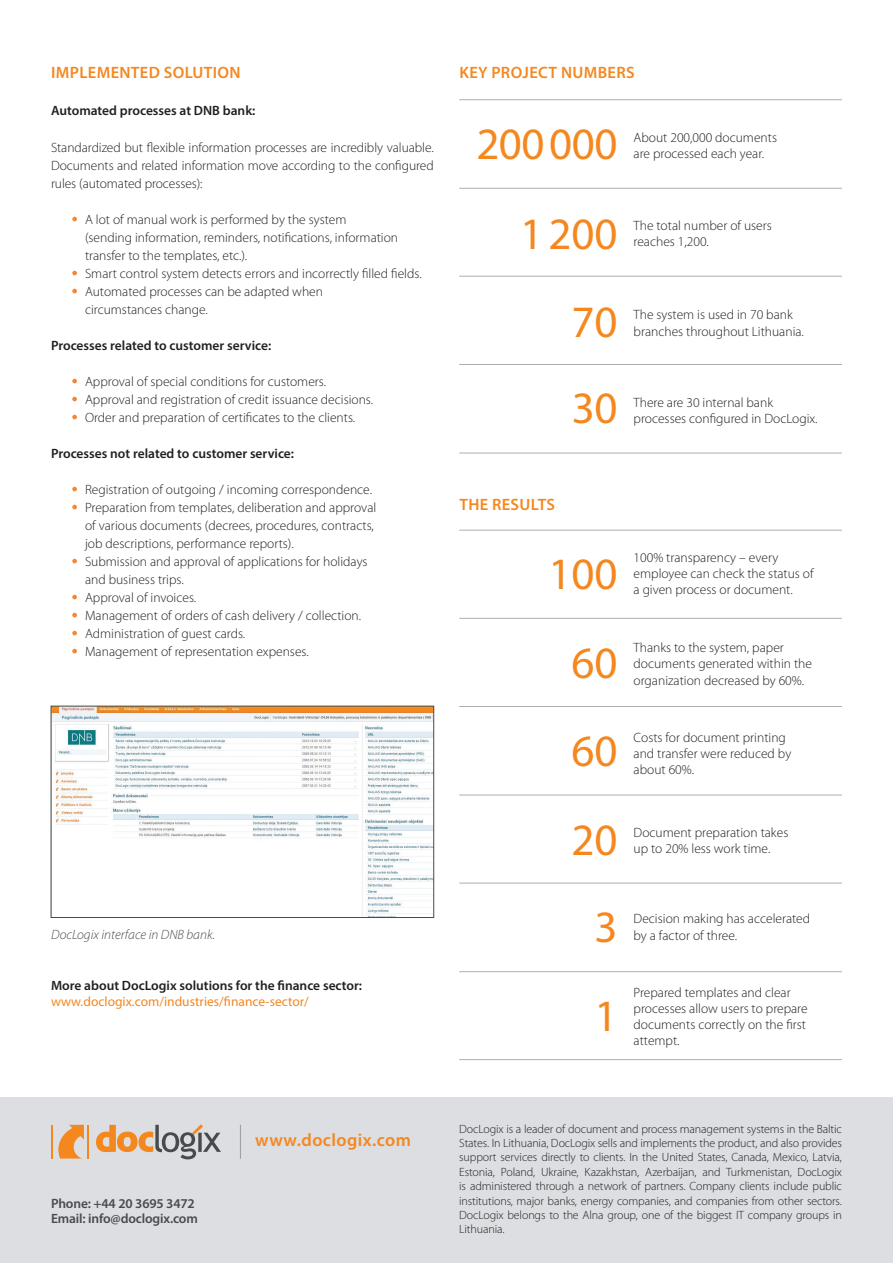
<style>
.page{position:relative;width:893px;height:1263px;background:#fff}
.page>*{position:absolute;margin:0;border:0;box-sizing:border-box;transform-origin:0 0}
.t1{font:45px/88.1px "Myriad Pro";color:#f5871f;text-align:center}
.t2{font:600 18px "Myriad Pro";letter-spacing:.025em;color:#f5871f}
.t3{font:600 16.5px "Myriad Pro";letter-spacing:.02em;color:#f5871f}
.t4{font:300 13.5px/18px "Myriad Pro";color:#231f20}
.t5{font:600 13.5px "Myriad Pro";color:#231f20}
.t6{font:13.5px "Myriad Pro";color:#f5871f}
.t7{font:600 13.5px/15px "Myriad Pro";letter-spacing:-.01em;color:#474a4e}
.t8{font:italic 300 13.5px "Myriad Pro";color:#474a4e}
.t9{font:300 12px/14.4px "Myriad Pro";letter-spacing:-.01em;color:#231f20;text-align:justify}
</style>
<div class="page">
<svg style="left:72px;top:217px;width:5px;height:4px"></svg>
<svg style="left:72px;top:271px;width:5px;height:4px"></svg>
<svg style="left:72px;top:289px;width:5px;height:4px"></svg>
<svg style="left:72px;top:379px;width:5px;height:4px"></svg>
<svg style="left:72px;top:397px;width:5px;height:4px"></svg>
<svg style="left:72px;top:415px;width:5px;height:4px"></svg>
<svg style="left:72px;top:487px;width:5px;height:4px"></svg>
<svg style="left:72px;top:505px;width:5px;height:4px"></svg>
<svg style="left:72px;top:559px;width:5px;height:4px"></svg>
<svg style="left:72px;top:595px;width:5px;height:4px"></svg>
<svg style="left:72px;top:613px;width:5px;height:4px"></svg>
<svg style="left:72px;top:631px;width:5px;height:4px"></svg>
<svg style="left:72px;top:649px;width:5px;height:4px"></svg>
<hr style="left:459px;top:188px;width:383px;height:1px;background:#abaeaf">
<hr style="left:459px;top:276px;width:383px;height:1px;background:#abaeaf">
<hr style="left:459px;top:364px;width:383px;height:1px;background:#abaeaf">
<hr style="left:459px;top:99px;width:383px;height:1px;background:#abaeaf">
<hr style="left:459px;top:453px;width:383px;height:1px;background:#abaeaf">
<hr style="left:459px;top:618px;width:383px;height:1px;background:#abaeaf">
<hr style="left:459px;top:706px;width:383px;height:1px;background:#abaeaf">
<hr style="left:459px;top:795px;width:383px;height:1px;background:#abaeaf">
<hr style="left:459px;top:883px;width:383px;height:1px;background:#abaeaf">
<hr style="left:459px;top:971px;width:383px;height:1px;background:#abaeaf">
<hr style="left:459px;top:1059px;width:383px;height:1px;background:#abaeaf">
<img style="left:53px;top:708px;width:379px;height:208px">
<div style="left:51px;top:706px;width:383px;height:212px;border:1px solid #474a4e"></div>
<hr style="left:459px;top:530px;width:383px;height:1px;background:#abaeaf">
<div style="left:0;top:1097px;width:893px;height:166px;background:#dcdee1"></div>
<svg style="left:96px;top:1124px;width:125px;height:35px"></svg>
<hr style="left:51px;top:1125px;width:1px;height:33px;background:#f5871f">
<hr style="left:88px;top:1125px;width:1px;height:33px;background:#f5871f">
<svg style="left:58px;top:1125px;width:26px;height:33px"></svg>
<hr style="left:240px;top:1125px;width:1px;height:34px;background:#9ea2a7">
<p class="t3" style="left:51px;top:62px;width:191px">IMPLEMENTED SOLUTION</p>
<p class="t5" style="left:51px;top:102px;width:206px">Automated processes at DNB bank:</p>
<p class="t4" style="left:51px;top:138px;width:384px;text-align:justify">Standardized but flexible information processes are incredibly valuable.<br>Documents and related information move according to the configured rules (automated processes):</p>
<p class="t4" style="left:85px;top:210px;width:338px">A lot of manual work is performed by the system<br>(sending information, reminders, notifications, information transfer to the templates, etc.).<br>Smart control system detects errors and incorrectly filled fields.<br>Automated processes can be adapted when<br>circumstances change.</p>
<p class="t5" style="left:51px;top:336px;width:222px">Processes related to customer service:</p>
<p class="t4" style="left:85px;top:372px;width:290px">Approval of special conditions for customers.<br>Approval and registration of credit issuance decisions.<br>Order and preparation of certificates to the clients.</p>
<p class="t5" style="left:51px;top:444px;width:245px">Processes not related to customer service:</p>
<p class="t4" style="left:85px;top:480px;width:293px">Registration of outgoing / incoming correspondence.<br>Preparation from templates, deliberation and approval of various documents (decrees, procedures, contracts, job descriptions, performance reports).<br>Submission and approval of applications for holidays and business trips.<br>Approval of invoices.<br>Management of orders of cash delivery / collection.<br>Administration of guest cards.<br>Management of representation expenses.</p>
<p class="t8" style="left:51px;top:928px;width:166px">DocLogix interface in DNB bank.</p>
<p class="t5" style="left:51px;top:976px;width:313px">More about DocLogix solutions for the finance sector:</p>
<p class="t6" style="left:51px;top:993px;width:259px">www.doclogix.com/industries/finance-sector/</p>
<p class="t3" style="left:459px;top:62px;width:177px">KEY PROJECT NUMBERS</p>
<h1 class="t1" style="left:476px;top:100px;width:143px">200 000</h1>
<p class="t4" style="left:634px;top:129px;width:145px;line-height:16.2px">About 200,000 documents are processed each year.</p>
<h1 class="t1" style="left:520px;top:189px;width:99px">1 200</h1>
<p class="t4" style="left:634px;top:218px;width:140px;line-height:16.2px">The total number of users reaches 1,200.</p>
<h1 class="t1" style="left:571px;top:277px;width:48px">70</h1>
<p class="t4" style="left:634px;top:307px;width:172px;line-height:16.2px">The system is used in 70 bank branches throughout Lithuania.</p>
<h1 class="t1" style="left:572px;top:363px;width:47px">30</h1>
<p class="t4" style="left:634px;top:394px;width:186px;line-height:16.2px">There are 30 internal bank processes configured in DocLogix.</p>
<p class="t3" style="left:459px;top:493px;width:97px">THE RESULTS</p>
<h1 class="t1" style="left:548px;top:529px;width:71px">100</h1>
<p class="t4" style="left:634px;top:549px;width:182px;line-height:16.2px">100% transparency – every employee can check the status of a given process or document.</p>
<h1 class="t1" style="left:571px;top:618px;width:48px">60</h1>
<p class="t4" style="left:634px;top:640px;width:180px;line-height:16.2px">Thanks to the system, paper documents generated within the organization decreased by 60%.</p>
<h1 class="t1" style="left:571px;top:706px;width:48px">60<br>20<br>3</h1>
<p class="t4" style="left:634px;top:729px;width:159px;line-height:16.2px">Costs for document printing and transfer were reduced by about 60%.</p>
<p class="t4" style="left:634px;top:825px;width:156px;line-height:16.2px">Document preparation takes up to 20% less work time.</p>
<p class="t4" style="left:634px;top:911px;width:178px;line-height:16.2px">Decision making has accelerated by a factor of three.</p>
<h1 class="t1" style="left:595px;top:971px;width:25px">1</h1>
<p class="t4" style="left:634px;top:984px;width:176px;line-height:16.2px">Prepared templates and clear processes allow users to prepare documents correctly on the first attempt.</p>
<p class="t7" style="left:51px;top:1196px;width:148px">Phone: +44 20 3695 3472<br>Email: info@doclogix.com</p>
<h2 class="t2" style="left:255px;top:1129px;width:158px">www.doclogix.com</h2>
<p class="t9" style="left:459px;top:1121px;width:384px">DocLogix is a leader of document and process management systems in the Baltic States. In Lithuania, DocLogix sells and implements the product, and also provides support services directly to clients. In the United States, Canada, Mexico, Latvia, Estonia, Poland, Ukraine, Kazakhstan, Azerbaijan, and Turkmenistan, DocLogix is administered through a network of partners. Company clients include public institutions, major banks, energy companies, and companies from other sectors.<br>DocLogix belongs to the Alna group, one of the biggest IT company groups in Lithuania.</p>
</div>
